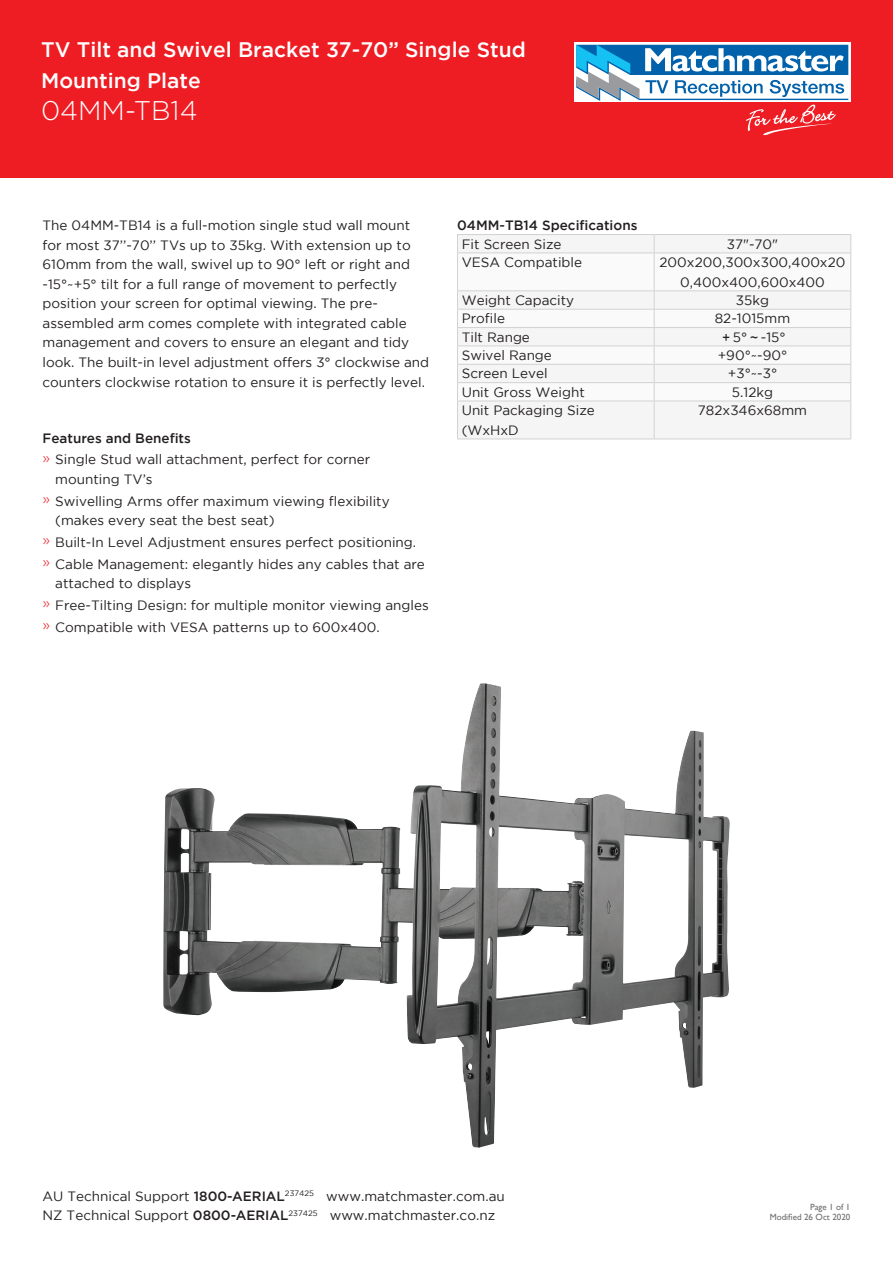
<style>
.page{position:relative;width:893px;height:1263px;background:#fff}
.page>*{position:absolute;margin:0;border:0;box-sizing:border-box;transform-origin:0 0}
.t1{font:300 27px "Gotham";color:#fff}
.t2{font:500 21px/30.5px "Gotham";color:#fff}
.t3{font:13.5px/19.6px "Gotham";color:#231f20}
.t4{font:500 13.5px "Gotham";color:#231f20}
.t5{font:9px/10.8px "Gill Sans";color:#6c6d70;text-align:right}
.s1{font-weight:500}
.s2{font-weight:300;font-size:15px;color:#ee1d23}
.s3{font-family:"Arial Unicode MS"}
</style>
<div class="page">
<div style="left:0;top:0;width:893px;height:178px;background:#ee1d23"></div>
<svg style="left:574px;top:43px;width:276px;height:59px"></svg>
<svg style="left:576px;top:45px;width:272px;height:90px"></svg>
<img style="left:163px;top:684px;width:511px;height:463px">
<div style="left:458px;top:235px;width:392px;height:204px;background:#f5f5f6"></div>
<svg style="left:458px;top:253px;width:392px;height:148px"></svg>
<hr style="left:457px;top:234px;width:197px;height:1px;background:#d1d2d4">
<hr style="left:654px;top:234px;width:197px;height:1px;background:#d1d2d4">
<hr style="left:457px;top:252px;width:197px;height:1px;background:#d1d2d4">
<hr style="left:654px;top:252px;width:197px;height:1px;background:#d1d2d4">
<hr style="left:457px;top:290px;width:197px;height:1px;background:#d1d2d4">
<hr style="left:654px;top:290px;width:197px;height:1px;background:#d1d2d4">
<hr style="left:457px;top:309px;width:197px;height:1px;background:#d1d2d4">
<hr style="left:654px;top:309px;width:197px;height:1px;background:#d1d2d4">
<hr style="left:457px;top:327px;width:197px;height:1px;background:#d1d2d4">
<hr style="left:654px;top:327px;width:197px;height:1px;background:#d1d2d4">
<hr style="left:457px;top:346px;width:197px;height:1px;background:#d1d2d4">
<hr style="left:654px;top:346px;width:197px;height:1px;background:#d1d2d4">
<hr style="left:457px;top:364px;width:197px;height:1px;background:#d1d2d4">
<hr style="left:654px;top:364px;width:197px;height:1px;background:#d1d2d4">
<hr style="left:457px;top:382px;width:197px;height:1px;background:#d1d2d4">
<hr style="left:654px;top:382px;width:197px;height:1px;background:#d1d2d4">
<hr style="left:457px;top:401px;width:197px;height:1px;background:#d1d2d4">
<hr style="left:654px;top:401px;width:197px;height:1px;background:#d1d2d4">
<hr style="left:457px;top:439px;width:197px;height:1px;background:#d1d2d4">
<hr style="left:654px;top:439px;width:197px;height:1px;background:#d1d2d4">
<svg style="left:457px;top:235px;width:1px;height:17px"></svg>
<svg style="left:654px;top:235px;width:1px;height:17px"></svg>
<svg style="left:850px;top:235px;width:1px;height:17px"></svg>
<hr style="left:457px;top:253px;width:1px;height:37px;background:#d1d2d4">
<hr style="left:654px;top:253px;width:1px;height:37px;background:#d1d2d4">
<hr style="left:850px;top:253px;width:1px;height:37px;background:#d1d2d4">
<svg style="left:457px;top:291px;width:1px;height:110px"></svg>
<svg style="left:654px;top:291px;width:1px;height:110px"></svg>
<svg style="left:850px;top:291px;width:1px;height:110px"></svg>
<hr style="left:457px;top:401px;width:1px;height:38px;background:#d1d2d4">
<hr style="left:654px;top:401px;width:1px;height:38px;background:#d1d2d4">
<hr style="left:850px;top:401px;width:1px;height:38px;background:#d1d2d4">
<h2 class="t2" style="left:41px;top:34px;width:486px">TV Tilt and Swivel Bracket 37-70” Single Stud<br>Mounting Plate</h2>
<h1 class="t1" style="left:41px;top:93px;width:158px">04MM-TB14</h1>
<p class="t3" style="left:43px;top:215px;width:388px">The 04MM-TB14 is a full-motion single stud wall mount for most 37’’-70’’ TVs up to 35kg. With extension up to 610mm from the wall, swivel up to 90° left or right and -15°~+5° tilt for a full range of movement to perfectly position your screen for optimal viewing. The pre&shy;assembled arm comes complete with integrated cable management and covers to ensure an elegant and tidy look. The built-in level adjustment offers 3° clockwise and counters clockwise rotation to ensure it is perfectly level.</p>
<p class="t3" style="left:43px;top:427px;width:329px;line-height:21.8px"><span class="s1">Features and Benefits<br></span><span class="s2">»</span> Single Stud wall attachment, perfect for corner</p>
<p class="t3" style="left:43px;top:468px;width:349px;line-height:21.8px;text-indent:13px">mounting TV’s<br><span class="s2">»</span> Swivelling Arms offer maximum viewing flexibility</p>
<p class="t3" style="left:43px;top:509px;width:384px;line-height:21.8px;text-indent:13px">(makes every seat the best seat)<br><span class="s2">»</span> Built-In Level Adjustment ensures perfect positioning. <span class="s2">»</span> Cable Management: elegantly hides any cables that are</p>
<p class="t3" style="left:43px;top:572px;width:388px;line-height:21.8px;text-indent:13px">attached to displays<br><span class="s2">»</span> Free-Tilting Design: for multiple monitor viewing angles <span class="s2">»</span> Compatible with VESA patterns up to 600x400.</p>
<p class="t4" style="left:457px;top:217px;width:182px">04MM-TB14 Specifications</p>
<p class="t3" style="left:462px;top:234px;width:101px">Fit Screen Size</p>
<p class="t3" style="left:727px;top:234px;width:53px">37"-70"</p>
<p class="t3" style="left:462px;top:252px;width:122px">VESA Compatible</p>
<p class="t3" style="left:659px;top:252px;width:187px;text-align:center">200x200,300x300,400x20<br>0,400x400,600x400</p>
<p class="t3" style="left:462px;top:290px;width:114px">Weight Capacity</p>
<p class="t3" style="left:736px;top:290px;width:35px">35kg</p>
<p class="t3" style="left:462px;top:308px;width:45px">Profile</p>
<p class="t3" style="left:715px;top:308px;width:77px">82-1015mm</p>
<p class="t3" style="left:462px;top:327px;width:70px">Tilt Range</p>
<p class="t3" style="left:719px;top:327px;width:68px"><span class="s3">＋</span>5°<span class="s3">～</span>-15°</p>
<p class="t3" style="left:462px;top:345px;width:92px">Swivel Range</p>
<p class="t3" style="left:718px;top:345px;width:71px">+90°~-90°</p>
<p class="t3" style="left:462px;top:364px;width:87px">Screen Level</p>
<p class="t3" style="left:728px;top:364px;width:51px">+3°~-3°</p>
<p class="t3" style="left:462px;top:382px;width:125px">Unit Gross Weight</p>
<p class="t3" style="left:732px;top:382px;width:43px">5.12kg</p>
<p class="t3" style="left:462px;top:400px;width:135px">Unit Packaging Size (WxHxD</p>
<p class="t3" style="left:698px;top:400px;width:111px">782x346x68mm</p>
<p class="t3" style="left:43px;top:1186px;width:464px">AU Technical Support <span class="s1">1800-AERIAL</span><sup>237425</sup> www.matchmaster.com.au<br>NZ Technical Support <span class="s1">0800-AERIAL</span><sup>237425</sup> www.matchmaster.co.nz</p>
<p class="t5" style="left:770px;top:1201px;width:82px">Page 1 of 1<br>Modified 26 Oct 2020</p>
</div>
